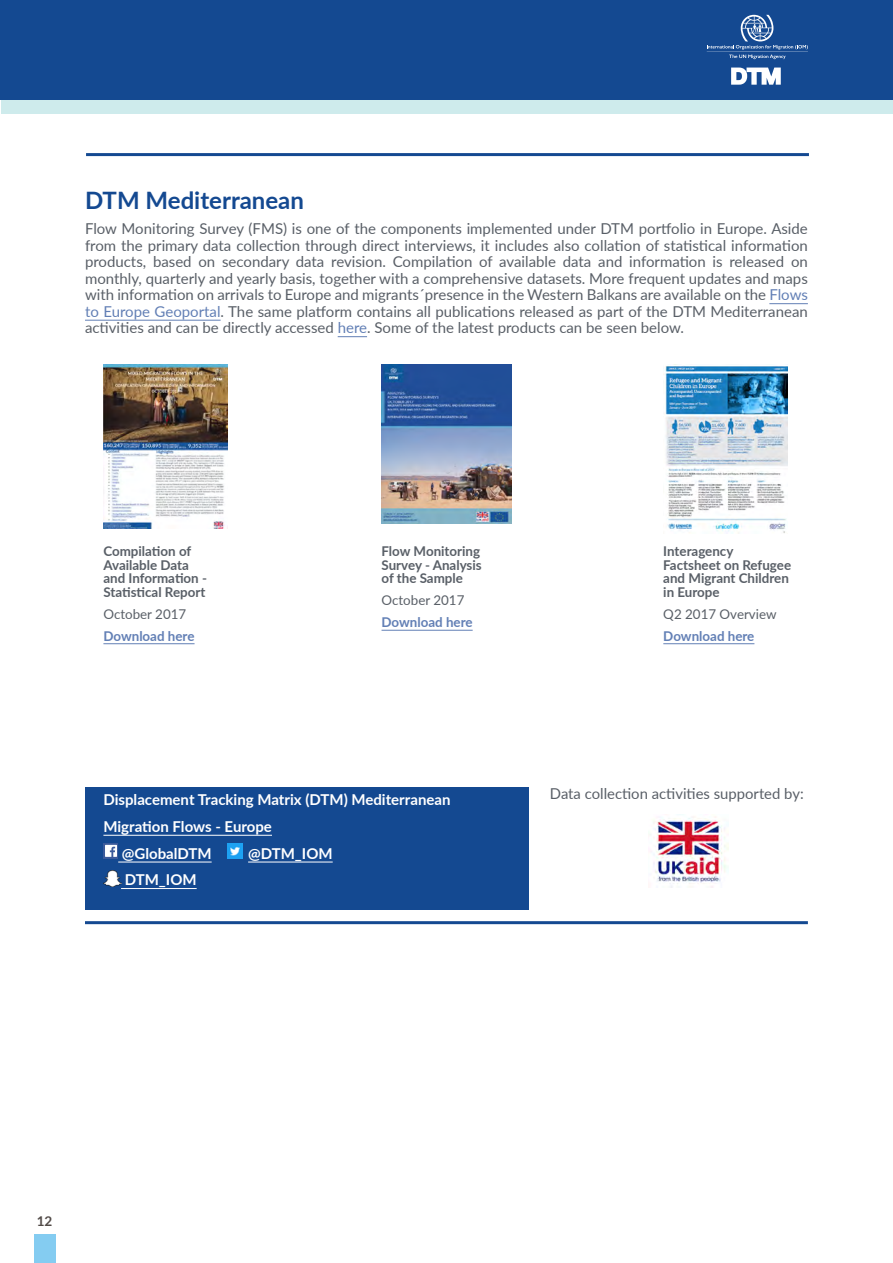
<style>
.page{position:relative;width:893px;height:1263px;background:#fff}
.page>*{position:absolute;margin:0;border:0;box-sizing:border-box;transform-origin:0 0}
.t1{font:700 24px "Lato";color:#144991}
.t2{font:15px/16.5px "Lato";color:#595f67;text-align:justify}
.t3{font:700 15px "Lato";color:#fff}
.t4{font:700 13.5px/13.5px "Lato";color:#595f67}
.t5{font:13.5px "Lato";color:#595f67}
.t6{font:700 13.5px "Lato";color:#627fb5}
.t7{font:700 13.5px "Lato";color:#524b48}
.s1{color:#627fb5}
</style>
<div class="page">
<div style="left:34px;top:1234px;width:21px;height:29px;background:#84ccf1"></div>
<div style="left:1px;top:41px;width:892px;height:72px;background:#ceebec"></div>
<div style="left:0;top:0;width:893px;height:100px;background:#144991"></div>
<svg style="left:707px;top:15px;width:101px;height:44px"></svg>
<svg style="left:731px;top:68px;width:50px;height:17px"></svg>
<img style="left:653px;top:814px;width:76px;height:74px">
<div style="left:85px;top:787px;width:444px;height:122px;background:#144991"></div>
<hr style="left:103px;top:835px;width:169px;height:1px;background:#fff">
<hr style="left:118px;top:862px;width:94px;height:1px;background:#fff">
<hr style="left:248px;top:862px;width:85px;height:1px;background:#fff">
<hr style="left:121px;top:888px;width:76px;height:1px;background:#fff">
<svg style="left:103px;top:843px;width:15px;height:15px"></svg>
<svg style="left:105px;top:845px;width:12px;height:12px"></svg>
<img style="left:103px;top:870px;width:18px;height:17px">
<img style="left:228px;top:844px;width:15px;height:15px">
<hr style="left:86px;top:153px;width:723px;height:3px;background:#144991">
<hr style="left:663px;top:643px;width:91px;height:1px;background:#627fb5">
<img style="left:663px;top:366px;width:125px;height:167px">
<img style="left:103px;top:365px;width:125px;height:163px">
<hr style="left:103px;top:643px;width:92px;height:1px;background:#627fb5">
<img style="left:382px;top:365px;width:129px;height:159px">
<hr style="left:382px;top:630px;width:91px;height:1px;background:#627fb5">
<hr style="left:85px;top:921px;width:723px;height:3px;background:#144991">
<hr style="left:769px;top:303px;width:39px;height:1px;background:#627fb5">
<hr style="left:85px;top:320px;width:136px;height:1px;background:#627fb5">
<svg style="left:338px;top:336px;width:29px;height:1px"></svg>
<h1 class="t1" style="left:85px;top:183px;width:221px">DTM Mediterranean</h1>
<p class="t2" style="left:85px;top:220px;width:724px">Flow Monitoring Survey (FMS) is one of the components implemented under DTM portfolio in Europe. Aside from the primary data collection through direct interviews, it includes also collation of statistical information products, based on secondary data revision. Compilation of available data and information is released on monthly, quarterly and yearly basis, together with a comprehensive datasets. More frequent updates and maps with information on arrivals to Europe and migrants´presence in the Western Balkans are available on the <span class="s1">Flows to Europe Geoportal</span>. The same platform contains all publications released as part of the DTM Mediterranean activities and can be directly accessed <span class="s1">here</span>. Some of the latest products can be seen below.</p>
<p class="t4" style="left:103px;top:544px;width:105px">Compilation of<br>Available Data and Information -<br>Statistical Report</p>
<p class="t5" style="left:103px;top:604px;width:84px">October 2017</p>
<p class="t6" style="left:103px;top:626px;width:93px">Download here</p>
<p class="t4" style="left:382px;top:544px;width:102px;text-align:justify">Flow Monitoring Survey - Analysis of the Sample</p>
<p class="t5" style="left:382px;top:590px;width:84px">October 2017</p>
<p class="t6" style="left:382px;top:612px;width:93px">Download here</p>
<p class="t3" style="left:103px;top:789px;width:349px">Displacement Tracking Matrix (DTM) Mediterranean</p>
<p class="t3" style="left:103px;top:815px;width:170px">Migration Flows - Europe</p>
<p class="t3" style="left:122px;top:842px;width:91px">@GlobalDTM</p>
<p class="t3" style="left:248px;top:842px;width:86px">@DTM_IOM</p>
<p class="t3" style="left:125px;top:868px;width:73px">DTM_IOM</p>
<p class="t4" style="left:663px;top:544px;width:129px">Interagency<br>Factsheet on Refugee and Migrant Children in Europe</p>
<p class="t5" style="left:663px;top:604px;width:115px">Q2 2017 Overview</p>
<p class="t6" style="left:663px;top:626px;width:93px">Download here</p>
<p class="t2" style="left:550px;top:785px;width:255px">Data collection activities supported by:</p>
<p class="t7" style="left:37px;top:1211px;width:17px">12</p>
</div>
